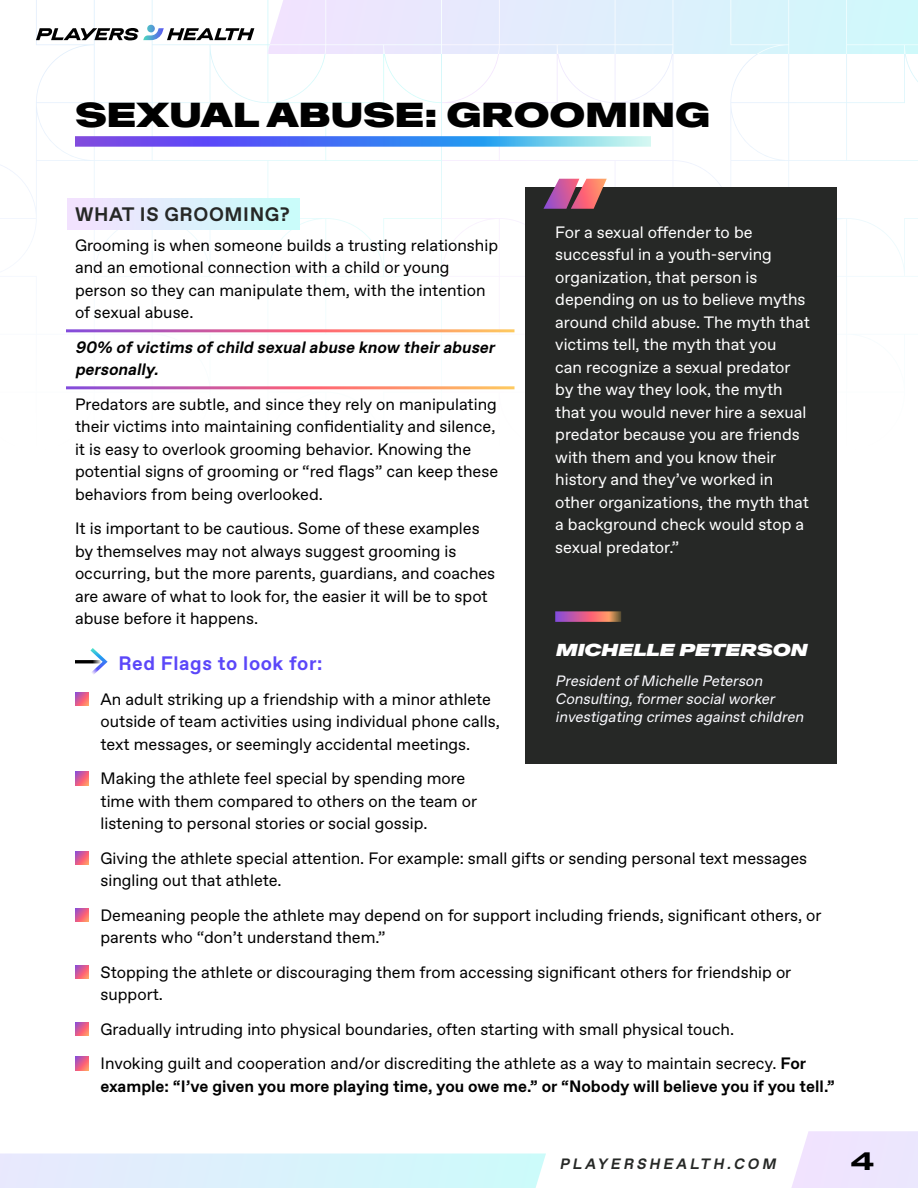
<style>
.page{position:relative;width:918px;height:1188px;background:#fff}
.page>*{position:absolute;margin:0;border:0;box-sizing:border-box;transform-origin:0 0}
.body_white{font:97.5px "Antarctica Exp Ext Bd Ita";color:#fff}
.page_head{font:900 expanded 33px "Antarctica";color:#000}
.t1{font:700 expanded 24px "Antarctica";color:#000}
.subhead{font:700 19.5px "ABC Favorit";letter-spacing:.03em;color:#5b47f9}
.subhead_boxed{font:700 19.5px "ABC Favorit";letter-spacing:.03em;color:#262826}
.body-bullets{font:16.5px/22.5px "ABC Favorit";color:#000}
.body{font:16.5px/22.5px "ABC Favorit";color:#000}
.body_white-2{font:16.5px/22.5px "ABC Favorit";color:#fff}
.body-bullets-2{font:700 16.5px/22.5px "ABC Favorit";color:#000}
.body_bold_ital{font:italic 700 16.5px/22.5px "ABC Favorit";color:#000}
.body_white-3{font:16.5px "Antarctica Exp Ext Blk Ita";color:#fff}
.body_white-4{font:italic 15px/18px "ABC Favorit";color:#fafaff}
.t2{font:italic 700 15px "ABC Favorit";color:#262826}
.s1{font-weight:400}
</style>
<div class="page">
<svg style="left:267px;top:0;width:651px;height:54px;background:#e0eefc"></svg>
<svg style="left:442px;top:103px;width:476px;height:287px"></svg>
<svg style="left:0;top:103px;width:441px;height:287px"></svg>
<svg style="left:36px;top:25px;width:218px;height:15px"></svg>
<svg style="left:0;top:1154px;width:546px;height:34px;background:#daf1fb"></svg>
<svg style="left:791px;top:1131px;width:127px;height:57px;background:#efe6fd"></svg>
<hr style="left:75px;top:660px;width:29px;height:3px;background:#000">
<svg style="left:90px;top:648px;width:18px;height:26px"></svg>
<svg style="left:75px;top:692px;width:13px;height:14px"></svg>
<svg style="left:75px;top:772px;width:13px;height:13px"></svg>
<svg style="left:75px;top:851px;width:13px;height:14px"></svg>
<svg style="left:75px;top:908px;width:13px;height:14px"></svg>
<svg style="left:75px;top:965px;width:13px;height:14px"></svg>
<svg style="left:75px;top:1022px;width:13px;height:14px"></svg>
<svg style="left:75px;top:1057px;width:13px;height:13px"></svg>
<div style="left:525px;top:188px;width:312px;height:576px;background:#262826"></div>
<svg style="left:555px;top:611px;width:66px;height:11px"></svg>
<div style="left:68px;top:198px;width:232px;height:32px;background:linear-gradient(to right,#f5e0fe,#c7fefa)"></div>
<hr style="left:66px;top:386px;width:448px;height:3px;background:#fff">
<hr style="left:66px;top:329px;width:448px;height:3px;background:#fff">
<svg style="left:75px;top:136px;width:576px;height:11px;background:#638af0"></svg>
<p class="page_head" style="left:75px;top:93px;width:637px">SEXUAL ABUSE: GROOMING</p>
<p class="subhead_boxed" style="left:75px;top:202px;width:216px">WHAT IS GROOMING?</p>
<p class="body" style="left:75px;top:234px;width:425px">Grooming is when someone builds a trusting relationship and an emotional connection with a child or young</p>
<p class="body" style="left:75px;top:279px;width:412px">person so they can manipulate them, with the intention of sexual abuse.</p>
<p class="body_bold_ital" style="left:75px;top:336px;width:425px">90% ofvictims ofchild sexualabuse know theirabuser personally.</p>
<p class="body" style="left:75px;top:393px;width:425px">Predators are subtle, and since they rely on manipulating their victims into maintaining confidentiality and silence, it is easy to overlook grooming behavior. Knowing the potential signs of grooming or “red flags” can keep these behaviors from being overlooked.</p>
<p class="body" style="left:75px;top:518px;width:422px">It is important to be cautious. Some of these examples by themselves may not always suggest grooming is occurring, but the more parents, guardians, and coaches are aware of what to look for, the easier it will be to spot abuse before it happens.</p>
<p class="body_white" style="left:531px;top:149px;width:64px">“</p>
<p class="body_white-2" style="left:555px;top:221px;width:256px">For a sexual offender to be successful in a youth-serving organization, that person is depending on us to believe myths around child abuse. The myth that victims tell, the myth that you<br>can recognize a sexual predator by the way they look, the myth that you would never hire a sexual predator because you are friends with them and you know their history and they’ve worked in other organizations, the myth that a background check would stop a sexual predator.”</p>
<p class="body_white-3" style="left:555px;top:639px;width:253px">MICHELLE PETERSON</p>
<p class="body_white-4" style="left:555px;top:672px;width:253px">PresidentofMichelle Peterson<br>Consulting,formersocialworker investigating crimes againstchildren</p>
<p class="subhead" style="left:118px;top:652px;width:205px">Red Flags to look for:</p>
<p class="body-bullets" style="left:100px;top:688px;width:401px">An adult striking up a friendship with a minor athlete outside of team activities using individual phone calls, text messages, or seemingly accidental meetings.</p>
<p class="body-bullets" style="left:100px;top:767px;width:378px">Making the athlete feel special by spending more time with them compared to others on the team or listening to personal stories or social gossip.</p>
<p class="body-bullets" style="left:100px;top:847px;width:708px">Giving the athlete special attention. For example: small gifts or sending personal text messages singling out that athlete.</p>
<p class="body-bullets" style="left:100px;top:904px;width:723px">Demeaning people the athlete may depend on for support including friends, significant others, or parents who “don’t understand them.”</p>
<p class="body-bullets" style="left:100px;top:961px;width:692px">Stopping the athlete or discouraging them from accessing significant others for friendship or support.</p>
<p class="body-bullets" style="left:100px;top:1018px;width:635px">Gradually intruding into physical boundaries, often starting with small physical touch.</p>
<p class="body-bullets-2" style="left:100px;top:1053px;width:736px"><span class="s1">Invoking guilt and cooperation and/or discrediting the athlete as a way to maintain secrecy.</span> For example: “I’ve given you more playing time, you owe me.” or “Nobody will believe you if you tell.”</p>
<p class="t2" style="left:560px;top:1155px;width:221px">PLAYERSHEALTH.COM</p>
<h3 class="t1" style="left:851px;top:1145px;width:25px">4</h3>
</div>
